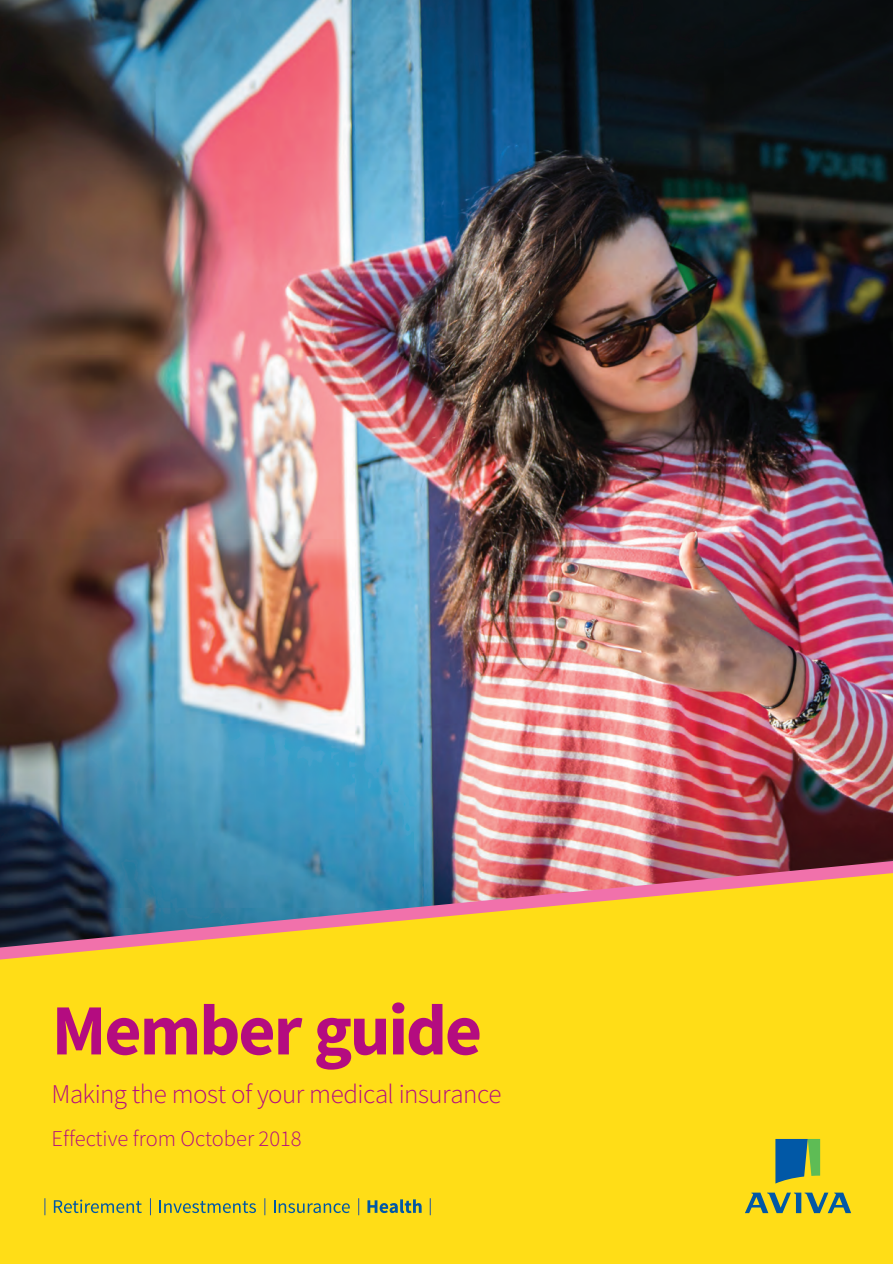
<style>
.page{position:relative;width:893px;height:1264px;background:#fff}
.page>*{position:absolute;margin:0;border:0;box-sizing:border-box;transform-origin:0 0}
.t1{font:700 72px "Source Sans Pro";letter-spacing:-.03em;color:#b40c80}
.t2{font:300 27px "Source Sans Pro";letter-spacing:-.02em;color:#b40c80}
.t3{font:300 22.5px "Source Sans Pro";color:#b40c80}
</style>
<div class="page">
<img style="left:0;top:0;width:893px;height:852px">
<div style="left:0;top:948px;width:893px;height:315px;background:#ffdd17"></div>
<svg style="left:775px;top:1139px;width:45px;height:44px"></svg>
<svg style="left:745px;top:1192px;width:106px;height:20px"></svg>
<svg style="left:0;top:852px;width:893px;height:108px;background:#ab9759"></svg>
<svg style="left:44px;top:1198px;width:1px;height:17px"></svg>
<svg style="left:54px;top:1199px;width:88px;height:13px"></svg>
<svg style="left:159px;top:1200px;width:97px;height:12px"></svg>
<svg style="left:274px;top:1200px;width:76px;height:12px"></svg>
<svg style="left:367px;top:1199px;width:55px;height:13px"></svg>
<svg style="left:150px;top:1198px;width:1px;height:17px"></svg>
<svg style="left:264px;top:1198px;width:1px;height:17px"></svg>
<svg style="left:358px;top:1198px;width:1px;height:17px"></svg>
<svg style="left:430px;top:1198px;width:1px;height:17px"></svg>
<h1 class="t1" style="left:52px;top:981px;width:432px">Member guide</h1>
<p class="t2" style="left:52px;top:1077px;width:451px">Making the most of your medical insurance</p>
<p class="t3" style="left:52px;top:1124px;width:252px">Effective from October 2018</p>
</div>
